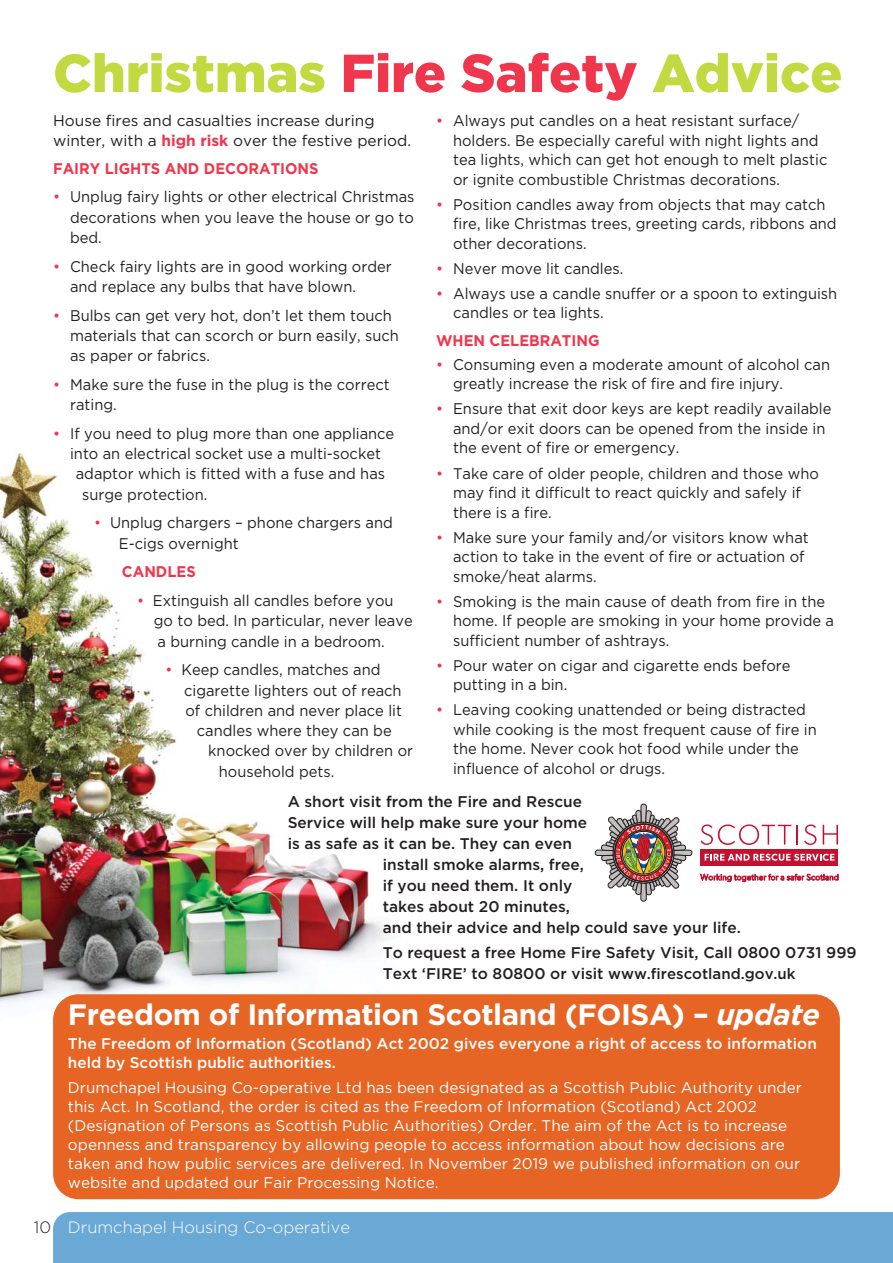
<style>
.page{position:relative;width:893px;height:1263px;background:#fff}
.page>*{position:absolute;margin:0;border:0;box-sizing:border-box;transform-origin:0 0}
.t1{font:900 53.25px "Gotham";color:#c2d940}
.t2{font:700 29.55px "Gotham";letter-spacing:-.015em;color:#fff}
.t3{font:300 16.5px "Gotham";color:#fff}
.t4{font:15.45px/19.5px "Gotham";color:#231f20;scale:.95 1}
.t5{font:15.45px/19px "Gotham";color:#fff}
.t6{font:500 15.45px/21px "Gotham";color:#231f20}
.t7{font:500 15.45px/19px "Gotham";color:#fff}
.t8{font:15.45px/19.5px "Gotham";color:#231f20}
.t9{font:700 15.45px "Gotham";color:#ef364d;scale:.95 1}
.s1{color:#ef364d}
.s2{font-weight:700;color:#ef364d}
.s3{font-size:15px}
.s4{font-style:italic}
.s5{color:#231f20}
</style>
<div class="page">
<img style="left:0;top:453px;width:389px;height:561px">
<div style="left:53px;top:1212px;width:840px;height:51px;background:#6aa9d5"></div>
<div style="left:53px;top:994px;width:787px;height:205px;background:#e66525;border-radius:26px"></div>
<div style="left:701px;top:849px;width:137px;height:16px;background:#c41130"></div>
<svg style="left:704px;top:854px;width:130px;height:7px"></svg>
<svg style="left:700px;top:824px;width:98px;height:21px"></svg>
<svg style="left:804px;top:824px;width:12px;height:21px"></svg>
<svg style="left:822px;top:825px;width:16px;height:19px"></svg>
<svg style="left:700px;top:874px;width:138px;height:8px"></svg>
<svg style="left:595px;top:803px;width:98px;height:99px"></svg>
<h1 class="t1" style="left:53px;top:42px;width:791px">Christmas <span class="s1">Fire Safety</span> Advice</h1>
<p class="t8" style="left:53px;top:112px;width:359px">House fires and casualties increase during winter, with a <span class="s2">high risk</span> over the festive period.</p>
<p class="t9" style="left:53px;top:162px;width:281px">FAIRY LIGHTS AND DECORATIONS</p>
<p class="t4" style="left:70px;top:188px;width:364px;line-height:20.2px;text-align:justify;text-indent:-17px"><span class="s1">•</span> Unplug fairy lights or other electrical Christmas decorations when you leave the house or go to bed.</p>
<p class="t4" style="left:70px;top:257px;width:340px;line-height:20.2px;text-indent:-17px"><span class="s1">•</span> Check fairy lights are in good working order and replace any bulbs that have blown.</p>
<p class="t4" style="left:70px;top:306px;width:347px;line-height:20.2px;text-indent:-17px"><span class="s1">•</span> Bulbs can get very hot, don’t let them touch materials that can scorch or burn easily, such as paper or fabrics.</p>
<p class="t4" style="left:70px;top:375px;width:338px;line-height:20.2px;text-indent:-17px"><span class="s1">•</span> Make sure the fuse in the plug is the correct rating.</p>
<p class="t4" style="left:53px;top:425px;width:361px"><span class="s1">•</span> If you need to plug more than one appliance</p>
<p class="t4" style="left:70px;top:445px;width:329px">into an electrical socket use a multi-socket</p>
<p class="t4" style="left:76px;top:465px;width:327px">adaptor which is fitted with a fuse and has</p>
<p class="t4" style="left:82px;top:485px;width:133px">surge protection.</p>
<p class="t4" style="left:119px;top:514px;width:290px;line-height:20.2px;text-indent:-25px"><span class="s1">•</span> Unplug chargers – phone chargers and<br>E-cigs overnight</p>
<p class="t9" style="left:122px;top:566px;width:79px">CANDLES</p>
<p class="t4" style="left:154px;top:592px;width:274px;line-height:20.2px;text-indent:-17px"><span class="s1">•</span> Extinguish all candles before you go to bed. In particular, never leave a burning candle in a bedroom.</p>
<p class="t4" style="left:166px;top:661px;width:228px"><span class="s1">•</span> Keep candles, matches and</p>
<p class="t4" style="left:184px;top:681px;width:230px">cigarette lighters out of reach</p>
<p class="t4" style="left:185px;top:702px;width:229px">of children and never place lit</p>
<p class="t4" style="left:197px;top:722px;width:207px">candles where they can be</p>
<p class="t4" style="left:208px;top:742px;width:217px">knocked over by children or</p>
<p class="t4" style="left:219px;top:762px;width:123px">household pets.</p>
<p class="t6" style="left:288px;top:791px;width:296px">A short visit from the Fire and Rescue</p>
<p class="t6" style="left:288px;top:812px;width:301px">Service will help make sure your home</p>
<p class="t6" style="left:288px;top:833px;width:286px">is as safe as it can be. They can even</p>
<p class="t6" style="left:383px;top:854px;width:203px">install smoke alarms, free,</p>
<p class="t6" style="left:383px;top:875px;width:191px">if you need them. It only</p>
<p class="t6" style="left:383px;top:896px;width:189px">takes about 20 minutes,</p>
<p class="t6" style="left:383px;top:917px;width:360px">and their advice and help could save your life.</p>
<p class="t6" style="left:383px;top:943px;width:475px">To request a free Home Fire Safety Visit, Call 0800 0731 999<br>Text ‘FIRE’ to 80800 or visit <span class="s3">www.firescotland.gov.uk</span></p>
<h2 class="t2" style="left:68px;top:1003px;width:754px">Freedom of Information Scotland (FOISA) – <span class="s4">update</span></h2>
<p class="t7" style="left:68px;top:1034px;width:750px">The Freedom of Information (Scotland) Act 2002 gives everyone a right of access to information held by Scottish public authorities.</p>
<p class="t5" style="left:68px;top:1079px;width:735px">Drumchapel Housing Co-operative Ltd has been designated as a Scottish Public Authority under this Act. In Scotland, the order is cited as the Freedom of Information (Scotland) Act 2002 (Designation of Persons as Scottish Public Authorities) Order. The aim of the Act is to increase openness and transparency by allowing people to access information about how decisions are taken and how public services are delivered. In November 2019 we published information on our website and updated our Fair Processing Notice.</p>
<p class="t4" style="left:453px;top:112px;width:395px;text-indent:-17px"><span class="s1">•</span> Always put candles on a heat resistant surface/ holders. Be especially careful with night lights and tea lights, which can get hot enough to melt plastic or ignite combustible Christmas decorations.</p>
<p class="t4" style="left:453px;top:195px;width:405px;text-indent:-17px"><span class="s1">•</span> Position candles away from objects that may catch fire, like Christmas trees, greeting cards, ribbons and other decorations.</p>
<p class="t4" style="left:436px;top:259px;width:199px"><span class="s1">•</span> Never move lit candles.</p>
<p class="t4" style="left:453px;top:284px;width:406px;text-indent:-17px"><span class="s1">•</span> Always use a candle snuffer or a spoon to extinguish candles or tea lights.</p>
<p class="t9" style="left:436px;top:335px;width:173px">WHEN CELEBRATING</p>
<p class="t4" style="left:453px;top:356px;width:398px;text-indent:-17px"><span class="s1">•</span> Consuming even a moderate amount of alcohol can greatly increase the risk of fire and fire injury.</p>
<p class="t4" style="left:453px;top:400px;width:400px;text-indent:-17px"><span class="s1">•</span> Ensure that exit door keys are kept readily available and/or exit doors can be opened from the inside in the event of fire or emergency.</p>
<p class="t4" style="left:453px;top:464px;width:386px;text-indent:-17px"><span class="s1">•</span> Take care of older people, children and those who may find it difficult to react quickly and safely if there is a fire.</p>
<p class="t4" style="left:453px;top:528px;width:376px;text-indent:-17px"><span class="s1">•</span> Make sure your family and/or visitors know what action to take in the event of fire or actuation of smoke/heat alarms.</p>
<p class="t4" style="left:453px;top:592px;width:402px;text-indent:-17px"><span class="s1">•</span> Smoking is the main cause of death from fire in the home. If people are smoking in your home provide a sufficient number of ashtrays.</p>
<p class="t4" style="left:453px;top:656px;width:357px;text-indent:-17px"><span class="s1">•</span> Pour water on cigar and cigarette ends before putting in a bin.</p>
<p class="t4" style="left:453px;top:701px;width:384px;text-indent:-17px"><span class="s1">•</span> Leaving cooking unattended or being distracted while cooking is the most frequent cause of fire in the home. Never cook hot food while under the influence of alcohol or drugs.</p>
<p class="t3" style="left:34px;top:1217px;width:317px"><span class="s5">10</span> Drumchapel Housing Co-operative</p>
</div>
